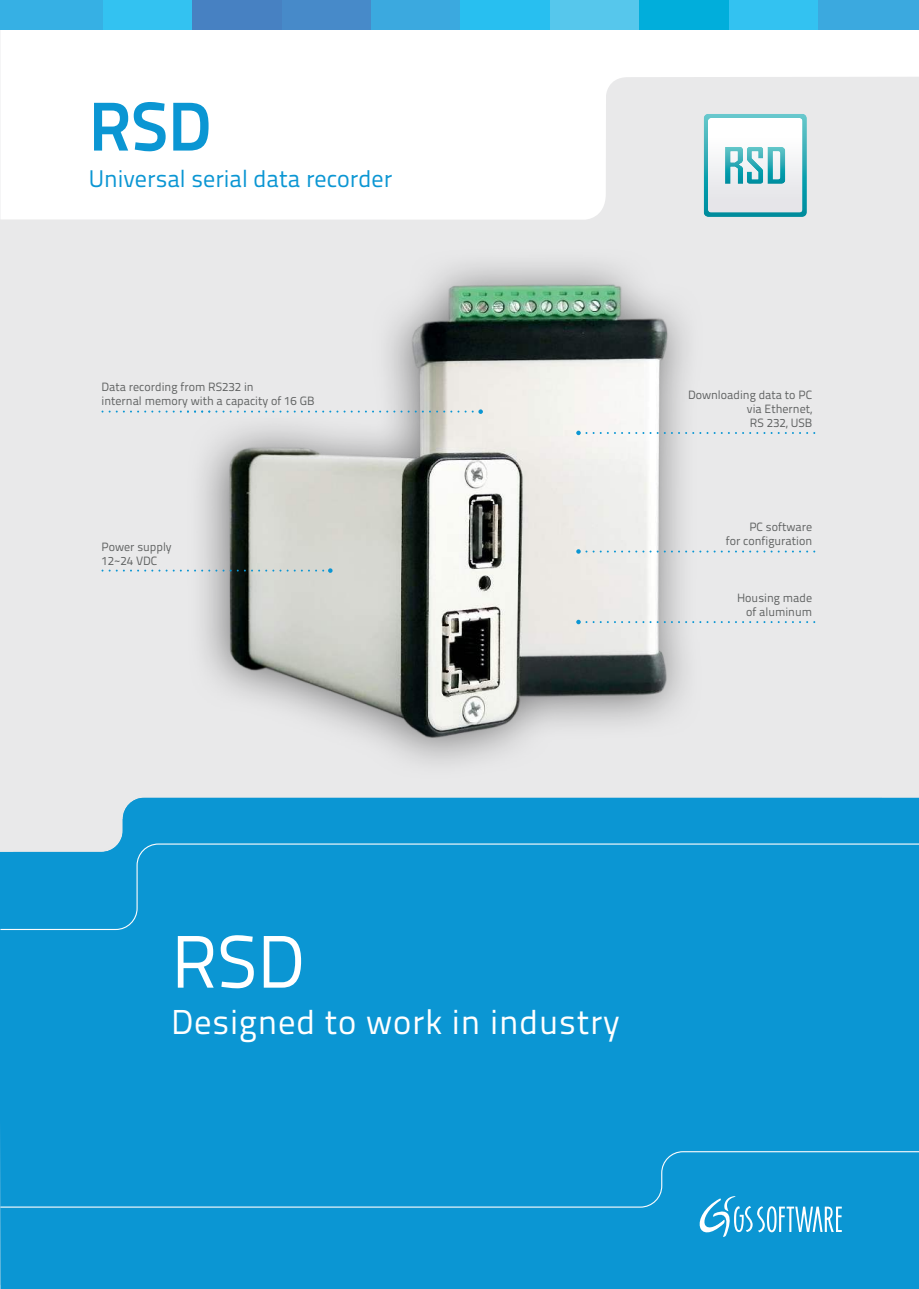
<style>
.page{position:relative;width:919px;height:1289px;background:#fff}
.page>*{position:absolute;margin:0;border:0;box-sizing:border-box;transform-origin:0 0}
.t1{font:74.1px "Titillium Text 22 L";color:#fff}
.t2{font:700 69px "Titillium Text 22 L";color:#0b96d3}
.t3{font:34.5px "Titillium Text 22 L";letter-spacing:.025em;color:#fff}
.t4{font:24px "Titillium Text 22 L";color:#0b96d3}
.t5{font:12px/14.4px "Titillium Text 22 L";color:#606262;text-align:right}
</style>
<div class="page">
<div style="left:0;top:30px;width:918px;height:1254px;background:#e9e9ea"></div>
<svg style="left:0;top:12px;width:918px;height:208px;fill:#fff"></svg>
<div style="left:0;top:797px;width:918px;height:491px;background:#0b96d3"></div>
<div style="left:13px;top:797px;width:893px;height:479px;background:#0b96d3"></div>
<div style="left:0;top:843px;width:918px;height:87px;background:#0b96d3"></div>
<svg style="left:688px;top:1208px;width:153px;height:39px;background:#3aaadb"></svg>
<div style="left:817px;top:0;width:101px;height:30px;background:#3ba9df"></div>
<div style="left:728px;top:0;width:89px;height:30px;background:#33c2f1"></div>
<div style="left:638px;top:0;width:90px;height:30px;background:#01aedb"></div>
<div style="left:549px;top:0;width:89px;height:30px;background:#56c7ec"></div>
<div style="left:460px;top:0;width:89px;height:30px;background:#28bff0"></div>
<div style="left:371px;top:0;width:89px;height:30px;background:#3ba9df"></div>
<div style="left:281px;top:0;width:90px;height:30px;background:#478ac9"></div>
<div style="left:192px;top:0;width:89px;height:30px;background:#4781c2"></div>
<div style="left:103px;top:0;width:89px;height:30px;background:#33c2f1"></div>
<div style="left:1px;top:0;width:102px;height:30px;background:#36b0e4"></div>
<div style="left:0;top:1150px;width:918px;height:58px;background:#0b96d3"></div>
<img style="left:703px;top:114px;width:103px;height:103px">
<img style="left:707px;top:118px;width:95px;height:95px">
<img style="left:746px;top:147px;width:17px;height:37px">
<img style="left:725px;top:147px;width:18px;height:37px">
<img style="left:767px;top:147px;width:18px;height:37px">
<img style="left:171px;top:263px;width:578px;height:596px">
<svg style="left:576px;top:619px;width:32px;height:5px"></svg>
<svg style="left:614px;top:621px;width:51px;height:2px"></svg>
<svg style="left:678px;top:621px;width:51px;height:2px"></svg>
<svg style="left:735px;top:621px;width:58px;height:2px"></svg>
<svg style="left:799px;top:621px;width:16px;height:2px"></svg>
<svg style="left:576px;top:430px;width:32px;height:5px"></svg>
<svg style="left:614px;top:432px;width:51px;height:2px"></svg>
<svg style="left:678px;top:432px;width:51px;height:2px"></svg>
<svg style="left:735px;top:432px;width:58px;height:2px"></svg>
<svg style="left:799px;top:432px;width:16px;height:2px"></svg>
<svg style="left:237px;top:569px;width:51px;height:2px"></svg>
<svg style="left:173px;top:569px;width:51px;height:2px"></svg>
<svg style="left:109px;top:569px;width:51px;height:2px"></svg>
<svg style="left:294px;top:568px;width:38px;height:5px"></svg>
<svg style="left:576px;top:549px;width:32px;height:4px"></svg>
<svg style="left:614px;top:550px;width:51px;height:2px"></svg>
<svg style="left:678px;top:550px;width:51px;height:2px"></svg>
<svg style="left:735px;top:550px;width:58px;height:2px"></svg>
<svg style="left:799px;top:550px;width:16px;height:2px"></svg>
<svg style="left:422px;top:409px;width:61px;height:5px"></svg>
<svg style="left:358px;top:410px;width:51px;height:2px"></svg>
<svg style="left:294px;top:410px;width:58px;height:2px"></svg>
<svg style="left:237px;top:410px;width:51px;height:2px"></svg>
<svg style="left:173px;top:410px;width:51px;height:2px"></svg>
<svg style="left:109px;top:410px;width:51px;height:2px"></svg>
<h2 class="t2" style="left:89px;top:86px;width:124px">RSD</h2>
<h3 class="t4" style="left:89px;top:169px;width:305px">Universal serial data recorder</h3>
<p class="t5" style="left:101px;top:380px;width:214px;text-align:left">Data recording from RS232 in<br>internal memory with a capacity of 16 GB</p>
<p class="t5" style="left:101px;top:540px;width:72px;text-align:left">Power supply<br>12~24 VDC</p>
<p class="t5" style="left:746px;top:388px;width:67px;text-align:justify;text-indent:-59px">Downloading data to PC via Ethernet, RS 232, USB</p>
<p class="t5" style="left:725px;top:520px;width:88px">PC software<br>for configuration</p>
<p class="t5" style="left:737px;top:591px;width:77px">Housing made of aluminum</p>
<h1 class="t1" style="left:171px;top:932px;width:135px">RSD</h1>
<h3 class="t3" style="left:171px;top:1007px;width:450px">Designed to work in industry</h3>
</div>
